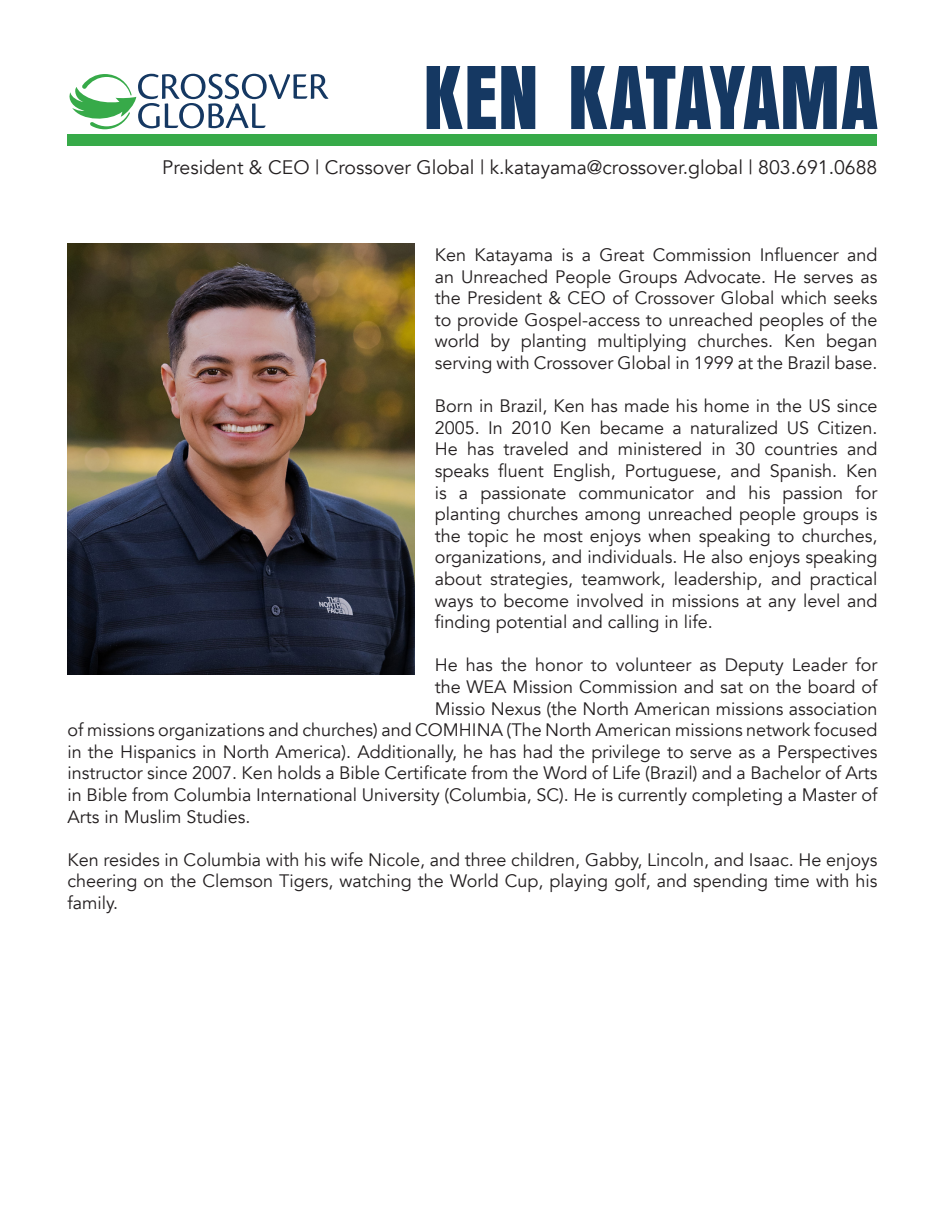
<style>
.page{position:relative;width:945px;height:1215px;background:#fff}
.page>*{position:absolute;margin:0;border:0;box-sizing:border-box;transform-origin:0 0}
.t1{font:94.5px "Anzeigen Gro";color:#153862}
.t2{font:19.5px "Avenir";color:#231f20}
.t3{font:18px/21.6px "Avenir";color:#231f20;text-align:justify}
</style>
<div class="page">
<img style="left:68px;top:243px;width:346px;height:432px">
<div style="left:68px;top:134px;width:810px;height:12px;background:#37aa49"></div>
<svg style="left:69px;top:74px;width:259px;height:55px"></svg>
<p class="t1" style="left:423px;top:46px;width:456px">KEN KATAYAMA</p>
<p class="t2" style="left:162px;top:156px;width:717px">President &amp; CEO | Crossover Global | k.katayama@crossover.global | 803.691.0688</p>
<p class="t3" style="left:435px;top:244px;width:444px">Ken Katayama is a Great Commission Influencer and an Unreached People Groups Advocate. He serves as the President &amp; CEO of Crossover Global which seeks to provide Gospel-access to unreached peoples of the world by planting multiplying churches. Ken began serving with Crossover Global in 1999 at the Brazil base.</p>
<p class="t3" style="left:435px;top:396px;width:444px">Born in Brazil, Ken has made his home in the US since 2005. In 2010 Ken became a naturalized US Citizen.<br>He has traveled and ministered in 30 countries and speaks fluent English, Portuguese, and Spanish. Ken is a passionate communicator and his passion for planting churches among unreached people groups is the topic he most enjoys when speaking to churches, organizations, and individuals. He also enjoys speaking about strategies, teamwork, leadership, and practical ways to become involved in missions at any level and finding potential and calling in life.</p>
<p class="t3" style="left:435px;top:655px;width:444px">He has the honor to volunteer as Deputy Leader for</p>
<p class="t3" style="left:435px;top:676px;width:444px">the WEA Mission Commission and sat on the board of</p>
<p class="t3" style="left:435px;top:698px;width:444px">Missio Nexus (the North American missions association</p>
<p class="t3" style="left:68px;top:720px;width:811px">of missions organizations and churches) and COMHINA (The North American missions network focused</p>
<p class="t3" style="left:68px;top:741px;width:812px">in the Hispanics in North America). Additionally, he has had the privilege to serve as a Perspectives</p>
<p class="t3" style="left:68px;top:763px;width:812px">instructor since 2007. Ken holds a Bible Certificate from the Word of Life (Brazil) and a Bachelor of Arts</p>
<p class="t3" style="left:68px;top:784px;width:812px">in Bible from Columbia International University (Columbia, SC). He is currently completing a Master of</p>
<p class="t3" style="left:68px;top:806px;width:184px">Arts in Muslim Studies.</p>
<p class="t3" style="left:68px;top:849px;width:812px">Ken resides in Columbia with his wife Nicole, and three children, Gabby, Lincoln, and Isaac. He enjoys cheering on the Clemson Tigers, watching the World Cup, playing golf, and spending time with his family.</p>
</div>
